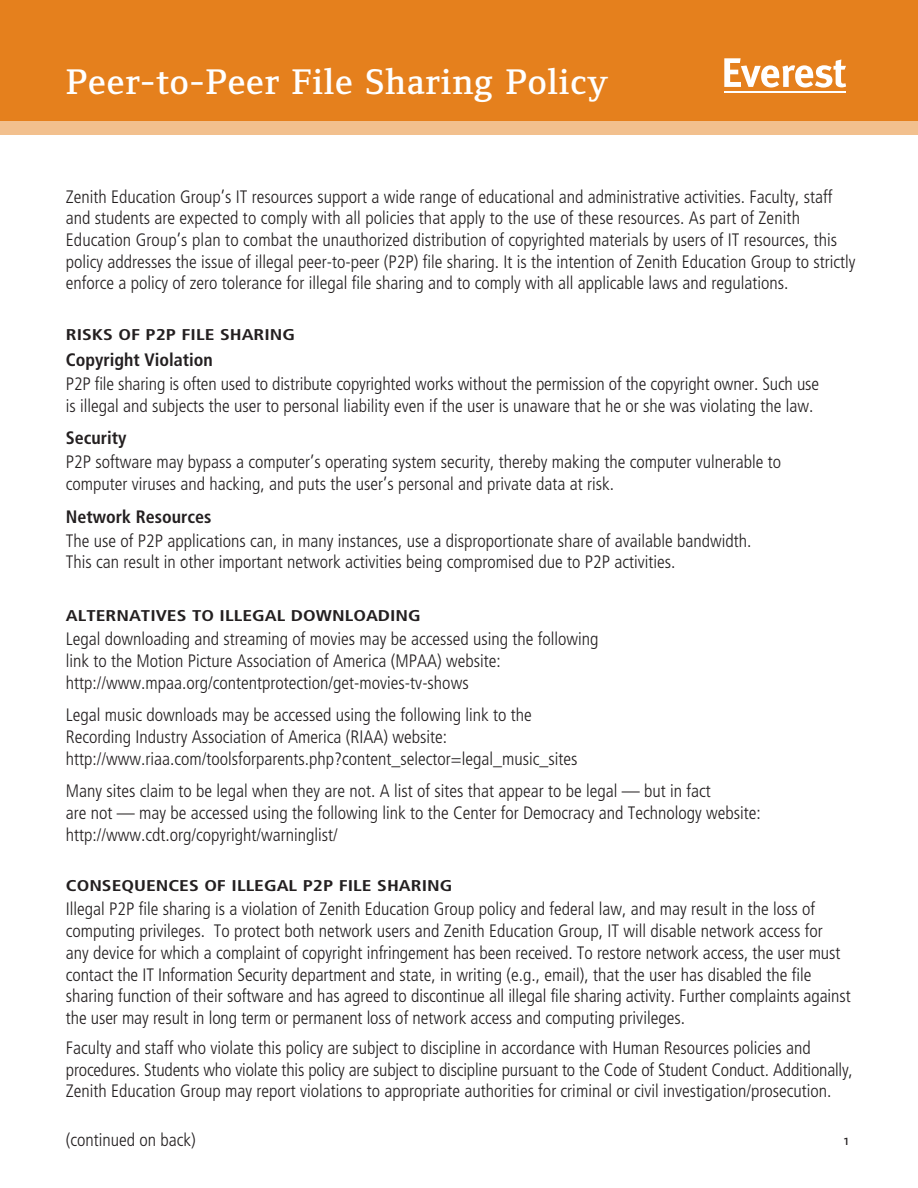
<style>
.page{position:relative;width:918px;height:1188px;background:#fff}
.page>*{position:absolute;margin:0;border:0;box-sizing:border-box;transform-origin:0 0}
.t1{font:600 36.75px "Foundry Form Serif";letter-spacing:.025em;color:#fff}
.t2{font:300 condensed 18px/21.8px "Frutiger LT Std";color:#231f20}
.t3{font:700 condensed 18px "Frutiger LT Std";color:#231f20}
.t4{font:700 condensed 15.6px "Frutiger LT Std";color:#231f20;scale:1.25 1}
.t5{font:15px "Kievit OT";color:#231f20}
</style>
<div class="page">
<div style="left:0;top:0;width:918px;height:122px;background:#e5801d"></div>
<div style="left:0;top:122px;width:918px;height:13px;background:#f2c08e"></div>
<svg style="left:724px;top:58px;width:122px;height:30px"></svg>
<hr style="left:724px;top:92px;width:122px;height:1px;background:#fff">
<h1 class="t1" style="left:66px;top:61px;width:544px">Peer-to-Peer File Sharing Policy</h1>
<p class="t2" style="left:66px;top:186px;width:791px">Zenith Education Group’s IT resources support a wide range of educational and administrative activities. Faculty, staff and students are expected to comply with all policies that apply to the use of these resources. As part of Zenith Education Group’s plan to combat the unauthorized distribution of copyrighted materials by users of IT resources, this policy addresses the issue of illegal peer-to-peer (P2P) file sharing. It is the intention of Zenith Education Group to strictly enforce a policy of zero tolerance for illegal file sharing and to comply with all applicable laws and regulations.</p>
<p class="t4" style="left:66px;top:326px;width:185px">RISKS OF P2P FILE SHARING</p>
<p class="t3" style="left:66px;top:349px;width:149px">COPYRIGHT VIOLATION</p>
<p class="t2" style="left:66px;top:373px;width:755px">P2P file sharing is often used to distribute copyrighted works without the permission of the copyright owner. Such use is illegal and subjects the user to personal liability even if the user is unaware that he or she was violating the law.</p>
<p class="t3" style="left:66px;top:428px;width:62px">SECURITY</p>
<p class="t2" style="left:66px;top:452px;width:717px">P2P software may bypass a computer’s operating system security, thereby making the computer vulnerable to computer viruses and hacking, and puts the user’s personal and private data at risk.</p>
<p class="t3" style="left:66px;top:506px;width:147px">NETWORK RESOURCES</p>
<p class="t2" style="left:66px;top:530px;width:687px">The use of P2P applications can, in many instances, use a disproportionate share of available bandwidth.<br>This can result in other important network activities being compromised due to P2P activities.</p>
<p class="t4" style="left:66px;top:607px;width:286px">ALTERNATIVES TO ILLEGAL DOWNLOADING</p>
<p class="t2" style="left:66px;top:628px;width:534px">Legal downloading and streaming of movies may be accessed using the following link to the Motion Picture Association of America (MPAA) website: http://www.mpaa.org/contentprotection/get-movies-tv-shows</p>
<p class="t2" style="left:66px;top:704px;width:513px">Legal music downloads may be accessed using the following link to the<br>Recording Industry Association of America (RIAA) website: http://www.riaa.com/toolsforparents.php?content_selector=legal_music_sites</p>
<p class="t2" style="left:66px;top:780px;width:696px">Many sites claim to be legal when they are not. A list of sites that appear to be legal — but in fact<br>are not — may be accessed using the following link to the Center for Democracy and Technology website: http://www.cdt.org/copyright/warninglist/</p>
<p class="t4" style="left:66px;top:877px;width:311px">CONSEQUENCES OF ILLEGAL P2P FILE SHARING</p>
<p class="t2" style="left:66px;top:898px;width:786px">Illegal P2P file sharing is a violation of Zenith Education Group policy and federal law, and may result in the loss of computing privileges. To protect both network users and Zenith Education Group, IT will disable network access for<br>any device for which a complaint of copyright infringement has been received. To restore network access, the user must contact the IT Information Security department and state, in writing (e.g., email), that the user has disabled the file sharing function of their software and has agreed to discontinue all illegal file sharing activity. Further complaints against the user may result in long term or permanent loss of network access and computing privileges.</p>
<p class="t2" style="left:66px;top:1037px;width:789px">Faculty and staff who violate this policy are subject to discipline in accordance with Human Resources policies and procedures. Students who violate this policy are subject to discipline pursuant to the Code of Student Conduct. Additionally,<br>Zenith Education Group may report violations to appropriate authorities for criminal or civil investigation/prosecution.</p>
<p class="t2" style="left:66px;top:1129px;width:131px">(continued on back)</p>
<p class="t5" style="left:844px;top:1132px;width:6px">1</p>
</div>
